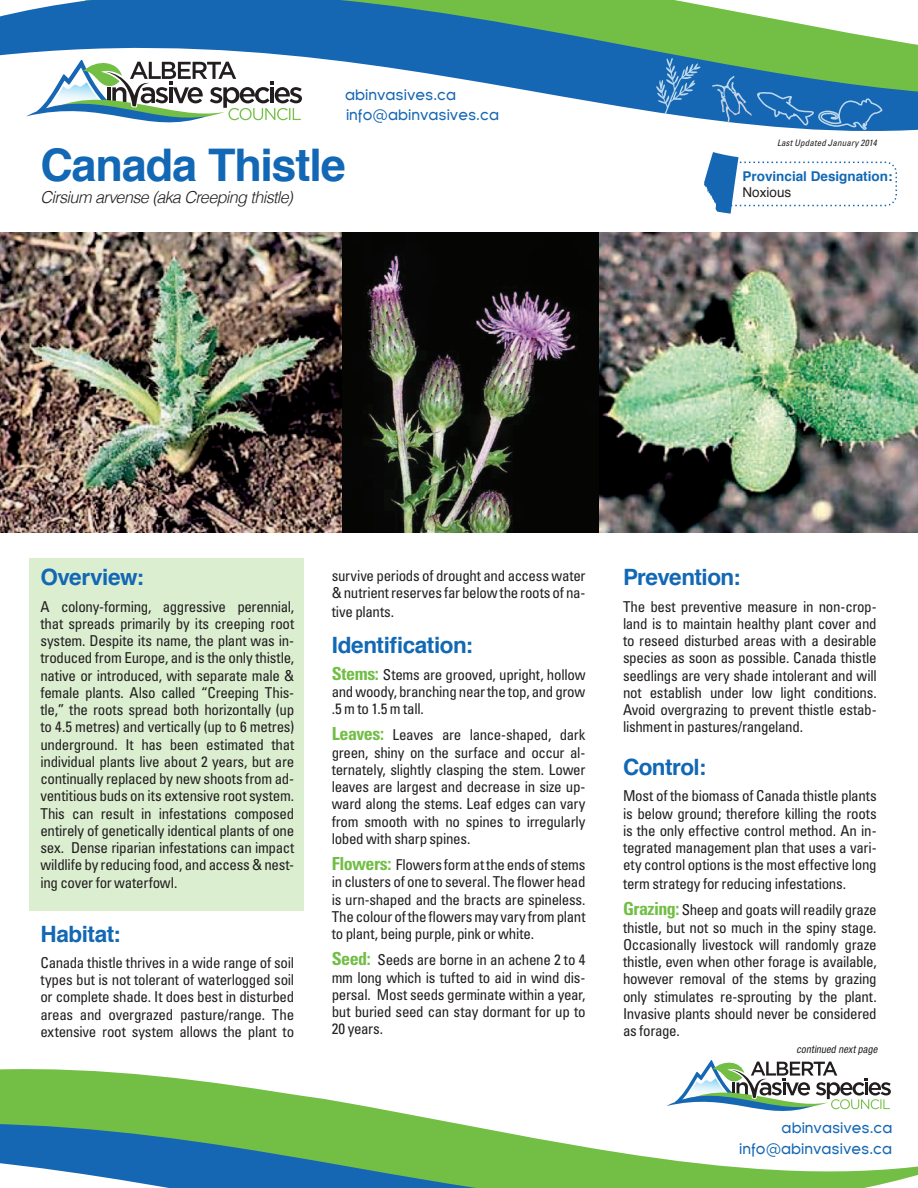
<style>
.page{position:relative;width:918px;height:1188px;background:#fff}
.page>*{position:absolute;margin:0;border:0;box-sizing:border-box;transform-origin:0 0}
.t1{font:700 45px "Helvetica";letter-spacing:-.025em;color:#1268b4}
.t2{font:700 22.5px "Helvetica";letter-spacing:-.02em;color:#1268b4}
.t3{font:italic 300 16.5px "Helvetica";letter-spacing:-.04em;color:#231f20}
.t4{font:condensed 15px/17.2px "Univers";letter-spacing:-.02em;color:#231f20;text-align:justify}
.t5{font:15px/20.2px "Florencesans";color:#1667b3}
.t6{font:700 13.5px "Helvetica";color:#1268b4}
.t7{font:13.5px "Helvetica";color:#231f20}
.t8{font:italic condensed 10.5px "Helvetica Neue";color:#231f20}
.t9{font:italic condensed 9px "Univers";letter-spacing:.015em;color:#231f20}
.s1{font-weight:700;font-size:18px;color:#71be44}
</style>
<div class="page">
<div style="left:29px;top:559px;width:274px;height:352px;background:#dbeed0"></div>
<svg style="left:0;top:0;width:918px;height:131px"></svg>
<div style="left:569px;top:0;width:73px;height:29px;background:#73bf45"></div>
<svg style="left:26px;top:58px;width:276px;height:73px"></svg>
<svg style="left:656px;top:58px;width:45px;height:58px;background:#3a7fbf"></svg>
<svg style="left:757px;top:92px;width:125px;height:38px;background:#327abc"></svg>
<img style="left:719px;top:91px;width:20px;height:22px">
<img style="left:712px;top:76px;width:24px;height:15px">
<svg style="left:704px;top:152px;width:193px;height:62px"></svg>
<svg style="left:0;top:1060px;width:918px;height:128px"></svg>
<img style="left:0;top:232px;width:343px;height:300px">
<img style="left:343px;top:232px;width:575px;height:300px">
<p class="t5" style="left:345px;top:85px;width:155px">abinvasives.ca info@abinvasives.ca</p>
<h1 class="t1" style="left:40px;top:129px;width:307px">Canada Thistle</h1>
<p class="t3" style="left:40px;top:183px;width:254px">Cirsium arvense (aka Creeping thistle)</p>
<p class="t9" style="left:777px;top:137px;width:101px">Last Updated January 2014</p>
<p class="t6" style="left:742px;top:166px;width:152px">Provincial Designation:</p>
<p class="t7" style="left:742px;top:182px;width:50px">Noxious</p>
<h2 class="t2" style="left:40px;top:559px;width:105px">Overview:</h2>
<p class="t4" style="left:40px;top:597px;width:255px">A colony-forming, aggressive perennial, that spreads primarily by its creeping root system. Despite its name, the plant was in&shy;troduced from Europe, and is the only thistle, native or introduced, with separate male &amp; female plants. Also called “Creeping This&shy;tle,” the roots spread both horizontally (up to 4.5 metres) and vertically (up to 6 metres) underground. It has been estimated that individual plants live about 2 years, but are continually replaced by new shoots from ad&shy;ventitious buds on its extensive root system.<br>This can result in infestations composed entirely of genetically identical plants of one sex. Dense riparian infestations can impact wildlife by reducing food, and access &amp; nest&shy;ing cover for waterfowl.</p>
<h2 class="t2" style="left:40px;top:916px;width:82px">Habitat:</h2>
<p class="t4" style="left:40px;top:954px;width:255px">Canada thistle thrives in a wide range of soil types but is not tolerant of waterlogged soil or complete shade. It does best in disturbed areas and overgrazed pasture/range. The extensive root system allows the plant to</p>
<p class="t4" style="left:332px;top:566px;width:255px">survive periods of drought and access water &amp; nutrient reserves far below the roots of na-</p>
<p class="t4" style="left:332px;top:602px;width:64px">tive plants.</p>
<h2 class="t2" style="left:332px;top:627px;width:143px">Identification:</h2>
<p class="t4" style="left:332px;top:665px;width:255px"><span class="s1">Stems:</span> Stems are grooved, upright, hollow and woody, branching near the top, and grow .5 m to 1.5 m tall.</p>
<p class="t4" style="left:332px;top:726px;width:255px"><span class="s1">Leaves:</span> Leaves are lance-shaped, dark green, shiny on the surface and occur al&shy;ternately, slightly clasping the stem. Lower leaves are largest and decrease in size up&shy;ward along the stems. Leaf edges can vary from smooth with no spines to irregularly lobed with sharp spines.</p>
<p class="t4" style="left:332px;top:856px;width:255px"><span class="s1">Flowers:</span> Flowers form at the ends of stems in clusters of one to several. The flower head is urn-shaped and the bracts are spineless.<br>The colour of the flowers may vary from plant to plant, being purple, pink or white.</p>
<p class="t4" style="left:332px;top:951px;width:255px"><span class="s1">Seed:</span> Seeds are borne in an achene 2 to 4 mm long which is tufted to aid in wind dis&shy;persal. Most seeds germinate within a year, but buried seed can stay dormant for up to 20 years.</p>
<h2 class="t2" style="left:623px;top:559px;width:119px">Prevention:</h2>
<p class="t4" style="left:623px;top:597px;width:255px">The best preventive measure in non-crop&shy;land is to maintain healthy plant cover and to reseed disturbed areas with a desirable species as soon as possible. Canada thistle seedlings are very shade intolerant and will not establish under low light conditions.<br>Avoid overgrazing to prevent thistle estab&shy;lishment in pastures/rangeland.</p>
<h2 class="t2" style="left:623px;top:749px;width:85px">Control:</h2>
<p class="t4" style="left:623px;top:787px;width:255px">Most of the biomass of Canada thistle plants is below ground; therefore killing the roots is the only effective control method. An in&shy;tegrated management plan that uses a vari&shy;ety control options is the most effective long</p>
<p class="t4" style="left:623px;top:870px;width:255px;line-height:26.2px">term strategy for reducing infestations.<br><span class="s1">Grazing:</span> Sheep and goats will readily graze</p>
<p class="t4" style="left:623px;top:918px;width:255px">thistle, but not so much in the spiny stage.<br>Occasionally livestock will randomly graze thistle, even when other forage is available, however removal of the stems by grazing only stimulates re-sprouting by the plant.<br>Invasive plants should never be considered as forage.</p>
<p class="t8" style="left:797px;top:1043px;width:84px">continued nextpage</p>
<p class="t5" style="left:739px;top:1118px;width:155px;text-align:right">abinvasives.ca info@abinvasives.ca</p>
</div>
